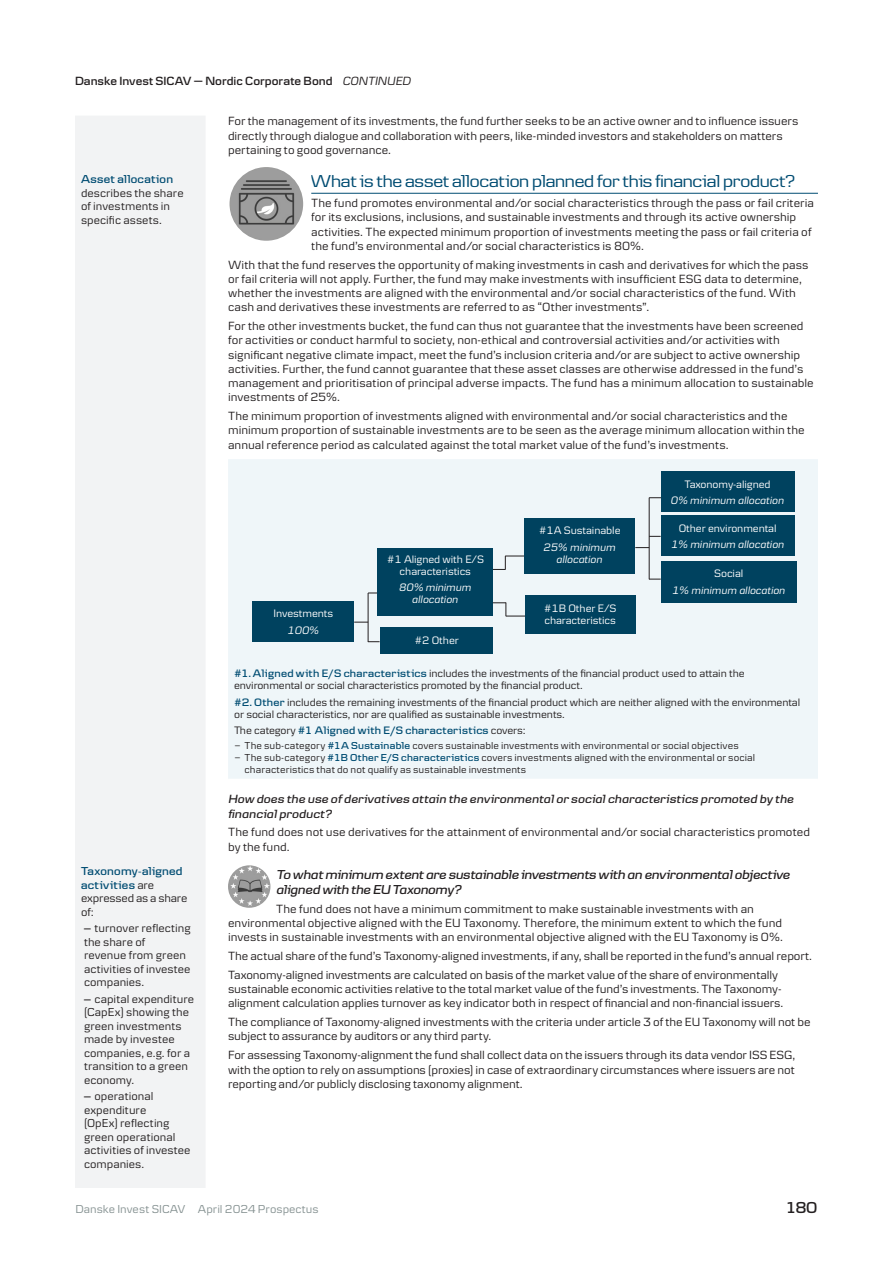
<style>
.page{position:relative;width:893px;height:1263px;background:#fff}
.page>*{position:absolute;margin:0;border:0;box-sizing:border-box;transform-origin:0 0}
.t1{font:18px "Danske Headline";letter-spacing:-.015em;color:#004c72}
.t2{font:600 16.5px "Danske Headline";color:#231f20}
.t3{font:italic 600 13.5px/15px "Danske Headline";letter-spacing:-.005em;color:#231f20}
.t4{font:12.3px/14.2px "Danske Textv 2";color:#231f20}
.t5{font:italic 600 12.3px/14.2px "Danske Headline";letter-spacing:.02em;color:#231f20}
.t6{font:600 12.3px "Danske Textv 2";letter-spacing:-.005em;color:#231f20}
.t7{font:12px/13.5px "Danske Textv 2";color:#231f20}
.t8{font:600 12px/13.5px "Danske Headline";letter-spacing:.025em;color:#004c72}
.t9{font:12px "Danske Textv 2";color:#869292}
.t10{font:11.25px/12px "Danske Textv 2";letter-spacing:-.01em;color:#231f20}
.t11{font:11.25px/12px "Danske Textv 2";letter-spacing:-.01em;color:#fff;text-align:center}
.t12{font:italic 11.25px/12px "Danske Textv 2";letter-spacing:-.01em;color:#fff;text-align:center}
.t13{font:600 11.25px "Danske Headline";letter-spacing:.03em;color:#004c72}
.t14{font:10.5px "Danske Textv 2";letter-spacing:.005em;color:#231f20}
.s1{font-weight:400;font-style:italic}
.s2{font-family:"Danske Textv 2";font-weight:400;color:#231f20}
.s3{font-family:"Arial"}
.s4{font-family:"Danske Headline";font-weight:600;color:#004c72}
</style>
<div class="page">
<hr style="left:228px;top:193px;width:590px;height:1px;background:#004c72">
<div style="left:228px;top:459px;width:590px;height:320px;background:#eff6f9"></div>
<div style="left:226px;top:161px;width:85px;height:87px;background:#fff"></div>
<img style="left:230px;top:167px;width:73px;height:74px;border-radius:37px">
<hr style="left:649px;top:498px;width:1px;height:81px;background:#231f20">
<svg style="left:649px;top:579px;width:12px;height:1px"></svg>
<svg style="left:635px;top:547px;width:14px;height:1px"></svg>
<svg style="left:493px;top:556px;width:31px;height:14px"></svg>
<div style="left:524px;top:518px;width:111px;height:55px;background:#00425f"></div>
<svg style="left:354px;top:622px;width:14px;height:1px"></svg>
<div style="left:253px;top:601px;width:101px;height:40px;background:#00425f"></div>
<div style="left:378px;top:548px;width:115px;height:67px;background:#00425f"></div>
<div style="left:380px;top:628px;width:113px;height:26px;background:#00425f"></div>
<hr style="left:368px;top:593px;width:1px;height:49px;background:#231f20">
<svg style="left:493px;top:602px;width:32px;height:15px"></svg>
<div style="left:525px;top:595px;width:110px;height:39px;background:#00425f"></div>
<svg style="left:368px;top:641px;width:12px;height:1px"></svg>
<div style="left:661px;top:561px;width:135px;height:42px;background:#00425f"></div>
<div style="left:661px;top:515px;width:133px;height:41px;background:#00425f"></div>
<svg style="left:649px;top:497px;width:12px;height:1px"></svg>
<div style="left:661px;top:471px;width:133px;height:41px;background:#00425f"></div>
<img style="left:228px;top:865px;width:42px;height:43px;border-radius:21px">
<div style="left:75px;top:116px;width:130px;height:1072px;background:#f2f3f4"></div>
<p class="t6" style="left:75px;top:74px;width:338px">Danske Invest SICAV — Nordic Corporate Bond <span class="s1">CONTINUED</span></p>
<p class="t8" style="left:81px;top:172px;width:94px">Asset allocation</p>
<p class="t7" style="left:81px;top:186px;width:104px">describes the share of investments in specific assets.</p>
<p class="t8" style="left:81px;top:864px;width:103px">Taxonomy-aligned activities <span class="s2">are</span></p>
<p class="t7" style="left:81px;top:891px;width:108px">expressed as a share of:</p>
<p class="t7" style="left:84px;top:921px;width:108px"><span class="s3">–</span> turnover reflecting the share of revenue from green activities of investee companies.</p>
<p class="t7" style="left:84px;top:991px;width:112px"><span class="s3">–</span> capital expenditure (CapEx) showing the green investments made by investee companies, e.g. for a transition to a green economy.</p>
<p class="t7" style="left:84px;top:1089px;width:108px"><span class="s3">–</span> operational expenditure<br>(OpEx) reflecting green operational activities of investee companies.</p>
<p class="t4" style="left:228px;top:114px;width:572px">For the management of its investments, the fund further seeks to be an active owner and to influence issuers directly through dialogue and collaboration with peers, like-minded investors and stakeholders on matters pertaining to good governance.</p>
<h1 class="t1" style="left:311px;top:170px;width:486px">What is the asset allocation planned for this financial product?</h1>
<p class="t4" style="left:311px;top:196px;width:504px">The fund promotes environmental and/or social characteristics through the pass or fail criteria for its exclusions, inclusions, and sustainable investments and through its active ownership activities. The expected minimum proportion of investments meeting the pass or fail criteria of the fund’s environmental and/or social characteristics is 80%.</p>
<p class="t4" style="left:228px;top:257px;width:582px">With that the fund reserves the opportunity of making investments in cash and derivatives for which the pass or fail criteria will not apply. Further, the fund may make investments with insufficient ESG data to determine, whether the investments are aligned with the environmental and/or social characteristics of the fund. With cash and derivatives these investments are referred to as “Other investments”.</p>
<p class="t4" style="left:228px;top:319px;width:587px">For the other investments bucket, the fund can thus not guarantee that the investments have been screened for activities or conduct harmful to society, non-ethical and controversial activities and/or activities with significant negative climate impact, meet the fund’s inclusion criteria and/or are subject to active ownership activities. Further, the fund cannot guarantee that these asset classes are otherwise addressed in the fund’s management and prioritisation of principal adverse impacts. The fund has a minimum allocation to sustainable investments of 25%.</p>
<p class="t4" style="left:228px;top:409px;width:578px">The minimum proportion of investments aligned with environmental and/or social characteristics and the minimum proportion of sustainable investments are to be seen as the average minimum allocation within the annual reference period as calculated against the total market value of the fund’s investments.</p>
<p class="t11" style="left:274px;top:607px;width:61px">Investments</p>
<p class="t12" style="left:288px;top:624px;width:33px">100%</p>
<p class="t11" style="left:387px;top:553px;width:99px">#1 Aligned with E/S characteristics</p>
<p class="t12" style="left:399px;top:581px;width:74px">80% minimum allocation</p>
<p class="t11" style="left:414px;top:634px;width:46px">#2 Other</p>
<p class="t11" style="left:539px;top:524px;width:83px">#1A Sustainable</p>
<p class="t12" style="left:544px;top:541px;width:74px">25% minimum allocation</p>
<p class="t11" style="left:544px;top:602px;width:74px;text-align:left">#1B Other E/S characteristics</p>
<p class="t11" style="left:684px;top:478px;width:88px">Taxonomy-aligned</p>
<p class="t12" style="left:671px;top:494px;width:115px">0% minimum allocation</p>
<p class="t11" style="left:679px;top:522px;width:99px">Other environmental</p>
<p class="t12" style="left:671px;top:538px;width:115px">1% minimum allocation</p>
<p class="t11" style="left:714px;top:567px;width:31px">Social</p>
<p class="t12" style="left:672px;top:584px;width:115px">1% minimum allocation</p>
<p class="t10" style="left:234px;top:667px;width:512px"><span class="s4">#1. Aligned with E/S characteristics</span> includes the investments of the financial product used to attain the environmental or social characteristics promoted by the financial product.</p>
<p class="t10" style="left:234px;top:696px;width:568px"><span class="s4">#2. Other</span> includes the remaining investments of the financial product which are neither aligned with the environmental or social characteristics, nor are qualified as sustainable investments.</p>
<p class="t13" style="left:234px;top:724px;width:293px"><span class="s2">The category</span> #1 Aligned with E/S characteristics <span class="s2">covers:</span></p>
<p class="t14" style="left:234px;top:740px;width:506px">− The sub-category <span class="s4">#1A Sustainable</span> covers sustainable investments with environmental or social objectives</p>
<p class="t14" style="left:234px;top:752px;width:522px">− The sub-category <span class="s4">#1B Other E/S characteristics</span> covers investments aligned with the environmental or social</p>
<p class="t14" style="left:245px;top:764px;width:283px">characteristics that do not qualify as sustainable investments</p>
<p class="t5" style="left:228px;top:792px;width:567px">How does the use of derivatives attain the environmental or social characteristics promoted by the financial product?</p>
<p class="t4" style="left:228px;top:825px;width:583px">The fund does not use derivatives for the attainment of environmental and/or social characteristics promoted by the fund.</p>
<p class="t3" style="left:276px;top:867px;width:515px">To what minimum extent are sustainable investments with an environmental objective aligned with the EU Taxonomy?</p>
<p class="t4" style="left:228px;top:901px;width:556px;text-indent:48px">The fund does not have a minimum commitment to make sustainable investments with an environmental objective aligned with the EU Taxonomy. Therefore, the minimum extent to which the fund invests in sustainable investments with an environmental objective aligned with the EU Taxonomy is 0%.</p>
<p class="t4" style="left:228px;top:946px;width:585px;line-height:18.8px">The actual share of the fund’s Taxonomy-aligned investments, if any, shall be reported in the fund’s annual report.<br>Taxonomy-aligned investments are calculated on basis of the market value of the share of environmentally</p>
<p class="t4" style="left:228px;top:982px;width:557px">sustainable economic activities relative to the total market value of the fund’s investments. The Taxonomy&shy;alignment calculation applies turnover as key indicator both in respect of financial and non-financial issuers.</p>
<p class="t4" style="left:228px;top:1015px;width:584px">The compliance of Taxonomy-aligned investments with the criteria under article 3 of the EU Taxonomy will not be subject to assurance by auditors or any third party.</p>
<p class="t4" style="left:228px;top:1048px;width:569px;text-align:justify">For assessing Taxonomy-alignment the fund shall collect data on the issuers through its data vendor ISS ESG, with the option to rely on assumptions (proxies) in case of extraordinary circumstances where issuers are not reporting and/or publicly disclosing taxonomy alignment.</p>
<p class="t9" style="left:75px;top:1202px;width:245px">Danske Invest SICAV April 2024 Prospectus</p>
<h2 class="t2" style="left:785px;top:1198px;width:34px">180</h2>
</div>
